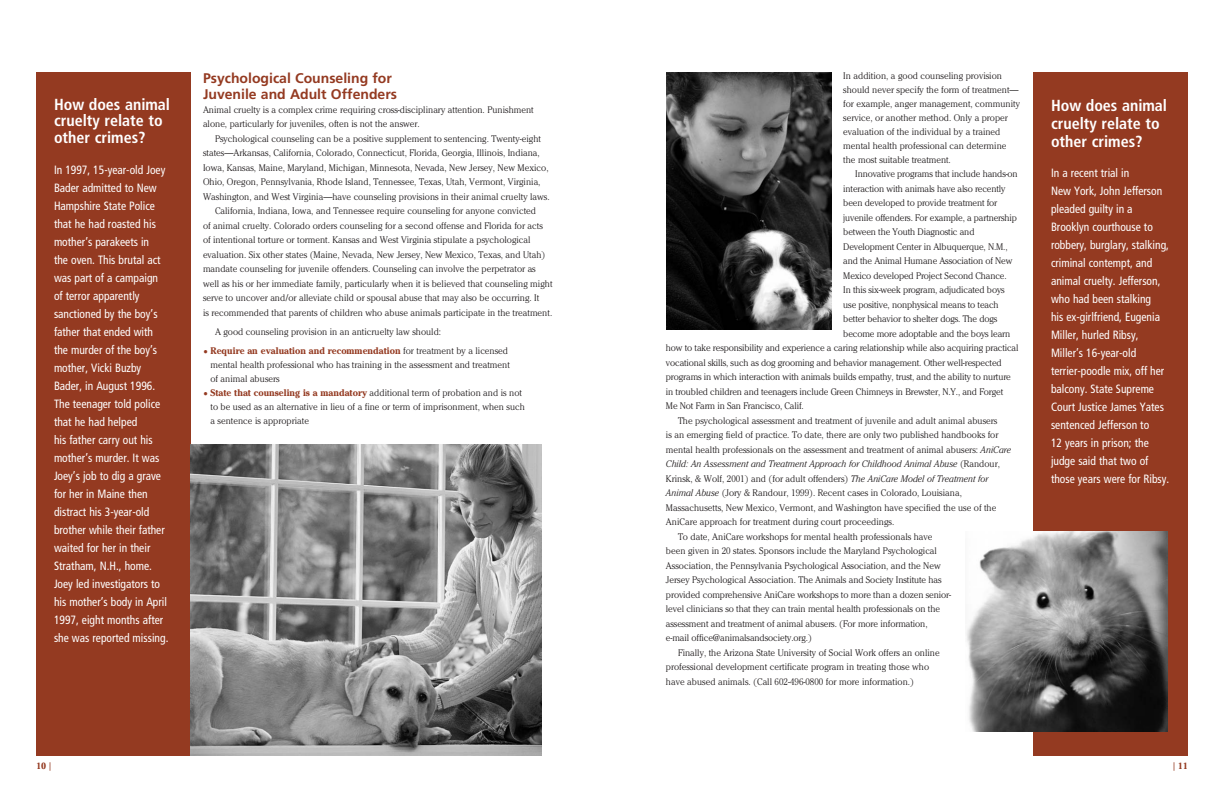
<style>
.page{position:relative;width:1224px;height:792px;background:#fff}
.page>*{position:absolute;margin:0;border:0;box-sizing:border-box;transform-origin:0 0}
.t1{font:700 condensed 16px/18px "Frutiger";color:#fff}
.t2{font:700 14px/16px "Frutiger";color:#943a21}
.t3{font:condensed 12px/18px "Frutiger";color:#fff;scale:.96 1}
.t4{font:300 9.5px/14px "Cheltenham";color:#231f20;scale:.96 1}
.t5{font:italic 300 9.5px "Cheltenham";color:#231f20;scale:.96 1}
.t6{font:700 9px "Cheltenham";color:#943a21}
.s1{font-weight:700;color:#943a21}
.s2{font-style:italic}
.s3{font-style:normal}
</style>
<div class="page">
<div style="left:1033px;top:72px;width:155px;height:684px;background:#943a21"></div>
<div style="left:36px;top:72px;width:155px;height:684px;background:#943a21"></div>
<img style="left:191px;top:445px;width:350px;height:311px">
<img style="left:966px;top:532px;width:202px;height:200px">
<img style="left:666px;top:72px;width:165px;height:258px">
<h1 class="t1" style="left:54px;top:97px;width:118px;line-height:17px">How does animal cruelty relate to other crimes?</h1>
<p class="t3" style="left:54px;top:161px;width:121px">In 1997, 15-year-old Joey<br>Bader admitted to New<br>Hampshire State Police that he had roasted his mother’s parakeets in<br>the oven. This brutal act was part of a campaign of terror apparently sanctioned by the boy’s father that ended with the murder of the boy’s mother, Vicki Buzby<br>Bader, in August 1996.<br>The teenager told police that he had helped<br>his father carry out his mother’s murder. It was<br>Joey’s job to dig a grave for her in Maine then distract his 3-year-old brother while their father waited for her in their<br>Stratham, N.H., home.<br>Joey led investigators to his mother’s body in April<br>1997, eight months after she was reported missing.</p>
<h2 class="t2" style="left:203px;top:71px;width:196px">Psychological Counseling for<br>Juvenile and Adult Offenders</h2>
<p class="t4" style="left:203px;top:103px;width:346px;line-height:14.5px">Animal cruelty is a complex crime requiring cross-disciplinary attention. Punishment alone, particularly for juveniles, often is not the answer.</p>
<p class="t4" style="left:215px;top:132px;width:341px">Psychological counseling can be a positive supplement to sentencing. Twenty-eight</p>
<p class="t4" style="left:203px;top:147px;width:352px">states—Arkansas, California, Colorado, Connecticut, Florida, Georgia, Illinois, Indiana,</p>
<p class="t4" style="left:203px;top:161px;width:361px">Iowa, Kansas, Maine, Maryland, Michigan, Minnesota, Nevada, New Jersey, New Mexico,</p>
<p class="t4" style="left:203px;top:176px;width:353px">Ohio, Oregon, Pennsylvania, Rhode Island, Tennessee, Texas, Utah, Vermont, Virginia,</p>
<p class="t4" style="left:203px;top:190px;width:363px">Washington, and West Virginia—have counseling provisions in their animal cruelty laws.</p>
<p class="t4" style="left:215px;top:205px;width:336px">California, Indiana, Iowa, and Tennessee require counseling for anyone convicted</p>
<p class="t4" style="left:203px;top:219px;width:356px">of animal cruelty. Colorado orders counseling for a second offense and Florida for acts</p>
<p class="t4" style="left:203px;top:234px;width:343px">of intentional torture or torment. Kansas and West Virginia stipulate a psychological</p>
<p class="t4" style="left:203px;top:248px;width:358px">evaluation. Six other states (Maine, Nevada, New Jersey, New Mexico, Texas, and Utah)</p>
<p class="t4" style="left:203px;top:263px;width:348px">mandate counseling for juvenile offenders. Counseling can involve the perpetrator as</p>
<p class="t4" style="left:203px;top:277px;width:366px">well as his or her immediate family, particularly when it is believed that counseling might</p>
<p class="t4" style="left:203px;top:292px;width:352px">serve to uncover and/or alleviate child or spousal abuse that may also be occurring. It</p>
<p class="t4" style="left:203px;top:306px;width:365px">is recommended that parents of children who abuse animals participate in the treatment.</p>
<p class="t4" style="left:215px;top:325px;width:237px">A good counseling provision in an anticruelty law should:</p>
<p class="t4" style="left:210px;top:344px;width:313px;text-indent:-7px"><span class="s1">• Require an evaluation and recommendation</span> for treatment by a licensed mental health professional who has training in the assessment and treatment of animal abusers</p>
<p class="t4" style="left:210px;top:386px;width:329px;text-indent:-7px"><span class="s1">• State that counseling is a mandatory</span> additional term of probation and is not to be used as an alternative in lieu of a fine or term of imprisonment, when such a sentence is appropriate</p>
<p class="t4" style="left:843px;top:69px;width:186px">In addition, a good counseling provision should never specify the form of treatment— for example, anger management, community service, or another method. Only a proper evaluation of the individual by a trained mental health professional can determine the most suitable treatment.</p>
<p class="t4" style="left:855px;top:168px;width:171px">Innovative programs that include hands-on</p>
<p class="t4" style="left:843px;top:182px;width:170px">interaction with animals have also recently</p>
<p class="t4" style="left:843px;top:197px;width:162px">been developed to provide treatment for</p>
<p class="t4" style="left:843px;top:211px;width:183px">juvenile offenders. For example, a partnership</p>
<p class="t4" style="left:843px;top:226px;width:138px">between the Youth Diagnostic and</p>
<p class="t4" style="left:843px;top:240px;width:173px">Development Center in Albuquerque, N.M.,</p>
<p class="t4" style="left:843px;top:255px;width:178px">and the Animal Humane Association of New</p>
<p class="t4" style="left:843px;top:269px;width:172px">Mexico developed Project Second Chance.</p>
<p class="t4" style="left:843px;top:284px;width:170px">In this six-week program, adjudicated boys</p>
<p class="t4" style="left:843px;top:298px;width:163px">use positive, nonphysical means to teach</p>
<p class="t4" style="left:843px;top:313px;width:162px">better behavior to shelter dogs. The dogs</p>
<p class="t4" style="left:843px;top:327px;width:175px">become more adoptable and the boys learn</p>
<p class="t4" style="left:666px;top:342px;width:369px">how to take responsibility and experience a caring relationship while also acquiring practical</p>
<p class="t4" style="left:666px;top:356px;width:351px">vocational skills, such as dog grooming and behavior management. Other well-respected</p>
<p class="t4" style="left:666px;top:371px;width:361px">programs in which interaction with animals builds empathy, trust, and the ability to nurture</p>
<p class="t4" style="left:666px;top:385px;width:353px">in troubled children and teenagers include Green Chimneys in Brewster, N.Y., and Forget</p>
<p class="t4" style="left:666px;top:400px;width:145px">Me Not Farm in San Francisco, Calif.</p>
<p class="t4" style="left:678px;top:414px;width:334px">The psychological assessment and treatment of juvenile and adult animal abusers</p>
<p class="t4" style="left:666px;top:429px;width:348px">is an emerging field of practice. To date, there are only two published handbooks for</p>
<p class="t4" style="left:666px;top:443px;width:361px">mental health professionals on the assessment and treatment of animal abusers: <span class="s2">AniCare</span></p>
<p class="t5" style="left:666px;top:460px;width:349px">Child: An Assessment and Treatment Approach for Childhood Animal Abuse <span class="s3">(Randour,</span></p>
<p class="t4" style="left:666px;top:472px;width:337px">Krinsk, &amp; Wolf, 2001) and (for adult offenders) <span class="s2">The AniCare Model of Treatment for</span></p>
<p class="t4" style="left:666px;top:487px;width:310px"><span class="s2">Animal Abuse</span> (Jory &amp; Randour, 1999). Recent cases in Colorado, Louisiana,</p>
<p class="t4" style="left:666px;top:501px;width:346px">Massachusetts, New Mexico, Vermont, and Washington have specified the use of the</p>
<p class="t4" style="left:666px;top:516px;width:239px">AniCare approach for treatment during court proceedings.</p>
<p class="t4" style="left:678px;top:530px;width:267px">To date, AniCare workshops for mental health professionals have</p>
<p class="t4" style="left:666px;top:545px;width:284px">been given in 20 states. Sponsors include the Maryland Psychological</p>
<p class="t4" style="left:666px;top:559px;width:288px">Association, the Pennsylvania Psychological Association, and the New</p>
<p class="t4" style="left:666px;top:574px;width:289px">Jersey Psychological Association. The Animals and Society Institute has</p>
<p class="t4" style="left:666px;top:588px;width:299px">provided comprehensive AniCare workshops to more than a dozen senior-</p>
<p class="t4" style="left:666px;top:603px;width:287px">level clinicians so that they can train mental health professionals on the</p>
<p class="t4" style="left:666px;top:617px;width:274px">assessment and treatment of animal abusers. (For more information,</p>
<p class="t4" style="left:666px;top:632px;width:154px">e-mail office@animalsandsociety.org.)</p>
<p class="t4" style="left:678px;top:646px;width:274px">Finally, the Arizona State University of Social Work offers an online</p>
<p class="t4" style="left:666px;top:661px;width:276px">professional development certificate program in treating those who</p>
<p class="t4" style="left:666px;top:675px;width:260px">have abused animals. (Call 602-496-0800 for more information.)</p>
<h1 class="t1" style="left:1051px;top:97px;width:118px">How does animal cruelty relate to other crimes?</h1>
<p class="t3" style="left:1051px;top:164px;width:125px">In a recent trial in<br>New York, John Jefferson pleaded guilty in a<br>Brooklyn courthouse to robbery, burglary, stalking, criminal contempt, and animal cruelty. Jefferson, who had been stalking<br>his ex-girlfriend, Eugenia<br>Miller, hurled Ribsy,<br>Miller’s 16-year-old terrier-poodle mix, off her balcony. State Supreme<br>Court Justice James Yates sentenced Jefferson to<br>12 years in prison; the judge said that two of those years were for Ribsy.</p>
<p class="t6" style="left:36px;top:763px;width:12px">10</p>
<p class="t6" style="left:1178px;top:763px;width:12px">11</p>
</div>
